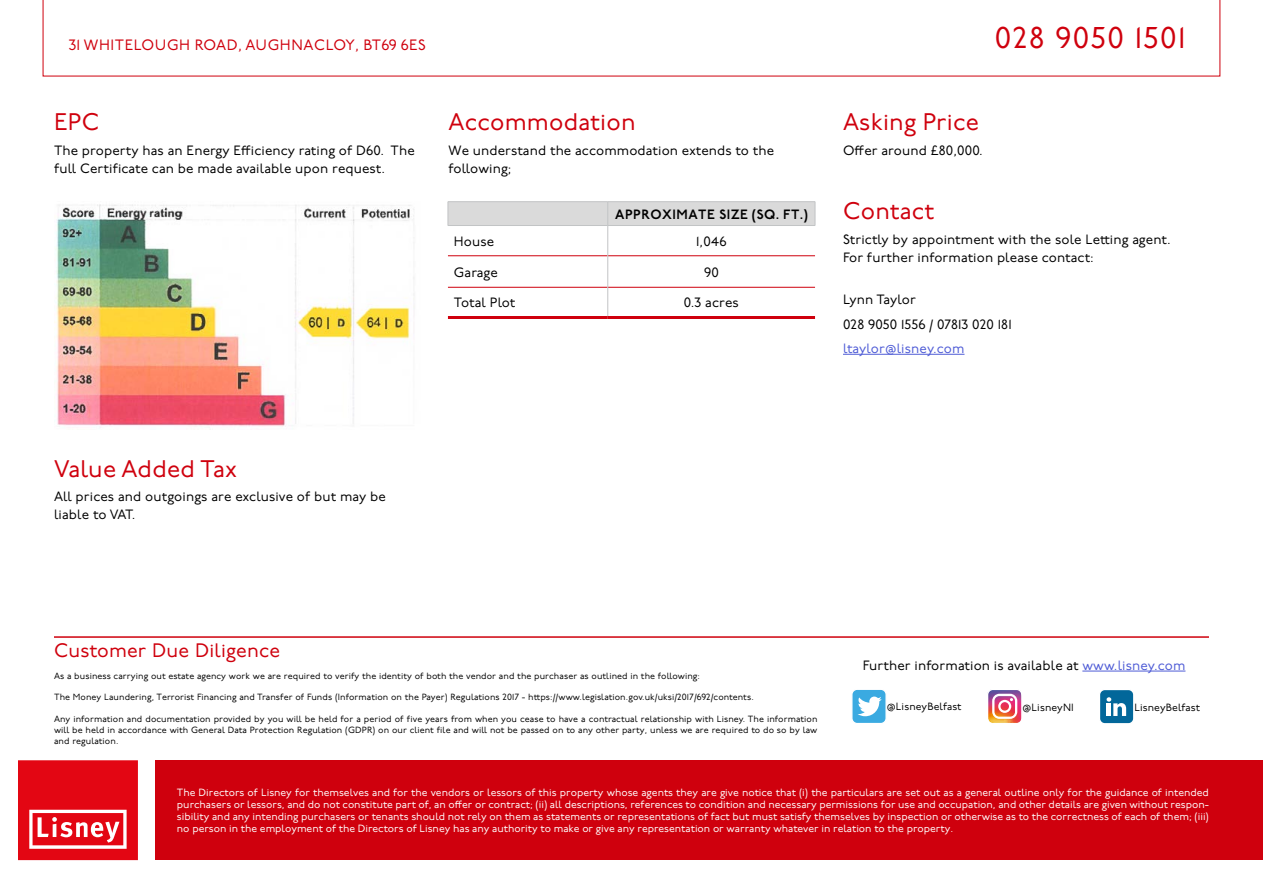
<style>
.page{position:relative;width:1263px;height:893px;background:#fff}
.page>*{position:absolute;margin:0;border:0;box-sizing:border-box;transform-origin:0 0}
.t1{font:30px "P22 Underground";letter-spacing:.05em;color:#cf000d}
.t2{font:24px "P22 Underground";letter-spacing:.01em;color:#cf000d}
.t3{font:19.5px "P22 Underground";letter-spacing:.01em;color:#cf000d}
.t4{font:15px "P22 Underground";letter-spacing:.04em;color:#cf000d}
.t5{font:13.5px/18px "P22 Underground";letter-spacing:.01em;color:#000}
.t6{font:600 13.5px "P22 Underground";letter-spacing:.04em;color:#000}
.t7{font:13.5px "P22 Underground";letter-spacing:.01em;color:#4f5cd6}
.t8{font:13.5px "P22 Underground";letter-spacing:-.01em;color:#000}
.t9{font:10.5px/12px "P22 Underground";color:#fff;text-align:justify}
.t10{font:10.5px "P22 Underground";letter-spacing:.01em;color:#000}
.t11{font:9px/10.8px "P22 Underground";letter-spacing:.01em;color:#000;text-align:justify}
.s1{color:#4f5cd6}
</style>
<div class="page">
<hr style="left:448px;top:316px;width:160px;height:3px;background:#cf000d">
<hr style="left:608px;top:316px;width:207px;height:3px;background:#cf000d">
<hr style="left:448px;top:201px;width:160px;height:1px;background:#c2c4c5">
<hr style="left:608px;top:201px;width:207px;height:1px;background:#c2c4c5">
<div style="left:448px;top:202px;width:368px;height:23px;background:#dadada"></div>
<hr style="left:448px;top:225px;width:160px;height:1px;background:#c2c4c5">
<hr style="left:608px;top:225px;width:207px;height:1px;background:#c2c4c5">
<hr style="left:448px;top:255px;width:160px;height:1px;background:#cf000d">
<hr style="left:608px;top:255px;width:207px;height:1px;background:#cf000d">
<hr style="left:448px;top:287px;width:160px;height:1px;background:#cf000d">
<hr style="left:608px;top:287px;width:207px;height:1px;background:#cf000d">
<hr style="left:607px;top:226px;width:1px;height:30px;background:#c2c4c5">
<hr style="left:607px;top:256px;width:1px;height:31px;background:#c2c4c5">
<svg style="left:607px;top:287px;width:1px;height:29px"></svg>
<img style="left:54px;top:204px;width:361px;height:224px">
<div style="left:852px;top:689px;width:34px;height:34px;background:#3aaae1;border-radius:5px"></div>
<div style="left:851px;top:689px;width:36px;height:35px;border:1px solid #fff;border-radius:5px"></div>
<svg style="left:858px;top:697px;width:24px;height:19px"></svg>
<div style="left:1099px;top:689px;width:35px;height:35px;background:#02679a;border-radius:5px"></div>
<div style="left:1099px;top:689px;width:35px;height:35px;border:1px solid #fff;border-radius:5px"></div>
<svg style="left:1106px;top:697px;width:20px;height:19px"></svg>
<hr style="left:1082px;top:671px;width:103px;height:1px;background:#4f5cd6">
<hr style="left:54px;top:636px;width:1155px;height:2px;background:#cf000d">
<svg style="left:989px;top:691px;width:31px;height:31px"></svg>
<div style="left:987px;top:689px;width:35px;height:35px;border:1px solid #fff;border-radius:5px"></div>
<hr style="left:843px;top:354px;width:121px;height:1px;background:#4f5cd6">
<div style="left:156px;top:760px;width:1107px;height:100px;background:#cf000d"></div>
<svg style="left:18px;top:760px;width:120px;height:100px;background:#e62530"></svg>
<h3 class="t4" style="left:69px;top:36px;width:359px">31 WHITELOUGH ROAD, AUGHNACLOY, BT69 6ES</h3>
<h2 class="t2" style="left:54px;top:109px;width:47px">EPC</h2>
<p class="t5" style="left:54px;top:142px;width:362px">The property has an Energy Efficiency rating of D60. The full Certificate can be made available upon request.</p>
<h2 class="t2" style="left:448px;top:109px;width:189px">Accommodation</h2>
<p class="t5" style="left:448px;top:142px;width:327px">We understand the accommodation extends to the following;</p>
<p class="t6" style="left:615px;top:206px;width:194px">APPROXIMATE SIZE (SQ. FT.)</p>
<p class="t5" style="left:454px;top:233px;width:42px">House</p>
<p class="t5" style="left:696px;top:233px;width:32px">1,046</p>
<p class="t5" style="left:454px;top:264px;width:45px">Garage</p>
<p class="t5" style="left:704px;top:264px;width:16px">90</p>
<p class="t8" style="left:454px;top:295px;width:63px">Total Plot</p>
<p class="t5" style="left:684px;top:294px;width:57px">0.3 acres</p>
<h1 class="t1" style="left:995px;top:21px;width:192px">028 9050 1501</h1>
<h2 class="t2" style="left:843px;top:109px;width:137px">Asking Price</h2>
<p class="t5" style="left:843px;top:142px;width:141px">Offer around £80,000.</p>
<h2 class="t2" style="left:843px;top:198px;width:93px">Contact</h2>
<p class="t5" style="left:843px;top:231px;width:329px">Strictly by appointment with the sole Letting agent.<br>For further information please contact:</p>
<p class="t5" style="left:843px;top:288px;width:170px;line-height:24.5px">Lynn Taylor<br>028 9050 1556 / 07813 020 181</p>
<p class="t7" style="left:843px;top:341px;width:123px">ltaylor@lisney.com</p>
<h2 class="t2" style="left:54px;top:455px;width:184px">Value Added Tax</h2>
<p class="t5" style="left:54px;top:488px;width:333px">All prices and outgoings are exclusive of but may be liable to VAT.</p>
<h3 class="t3" style="left:54px;top:640px;width:227px">Customer Due Diligence</h3>
<p class="t11" style="left:54px;top:671px;width:647px">As a business carrying out estate agency work we are required to verify the identity of both the vendor and the purchaser as outlined in the following:</p>
<p class="t11" style="left:54px;top:692px;width:701px">The Money Laundering, Terrorist Financing and Transfer of Funds (Information on the Payer) Regulations 2017 - https://www.legislation.gov.uk/uksi/2017/692/contents.</p>
<p class="t11" style="left:54px;top:714px;width:765px">Any information and documentation provided by you will be held for a period of five years from when you cease to have a contractual relationship with Lisney. The information will be held in accordance with General Data Protection Regulation (GDPR) on our client file and will not be passed on to any other party, unless we are required to do so by law and regulation.</p>
<p class="t5" style="left:863px;top:657px;width:324px">Further information is available at <span class="s1">www.lisney.com</span></p>
<p class="t10" style="left:1022px;top:701px;width:53px">@LisneyNI</p>
<p class="t10" style="left:887px;top:701px;width:76px">@LisneyBelfast</p>
<p class="t10" style="left:1134px;top:702px;width:67px">LisneyBelfast</p>
<p class="t9" style="left:177px;top:787px;width:1033px">The Directors of Lisney for themselves and for the vendors or lessors of this property whose agents they are give notice that (i) the particulars are set out as a general outline only for the guidance of intended purchasers or lessors, and do not constitute part of, an offer or contract; (ii) all descriptions, references to condition and necessary permissions for use and occupation, and other details are given without respon&shy;sibility and any intending purchasers or tenants should not rely on them as statements or representations of fact but must satisfy themselves by inspection or otherwise as to the correctness of each of them; (iii) no person in the employment of the Directors of Lisney has any authority to make or give any representation or warranty whatever in relation to the property.</p>
</div>
